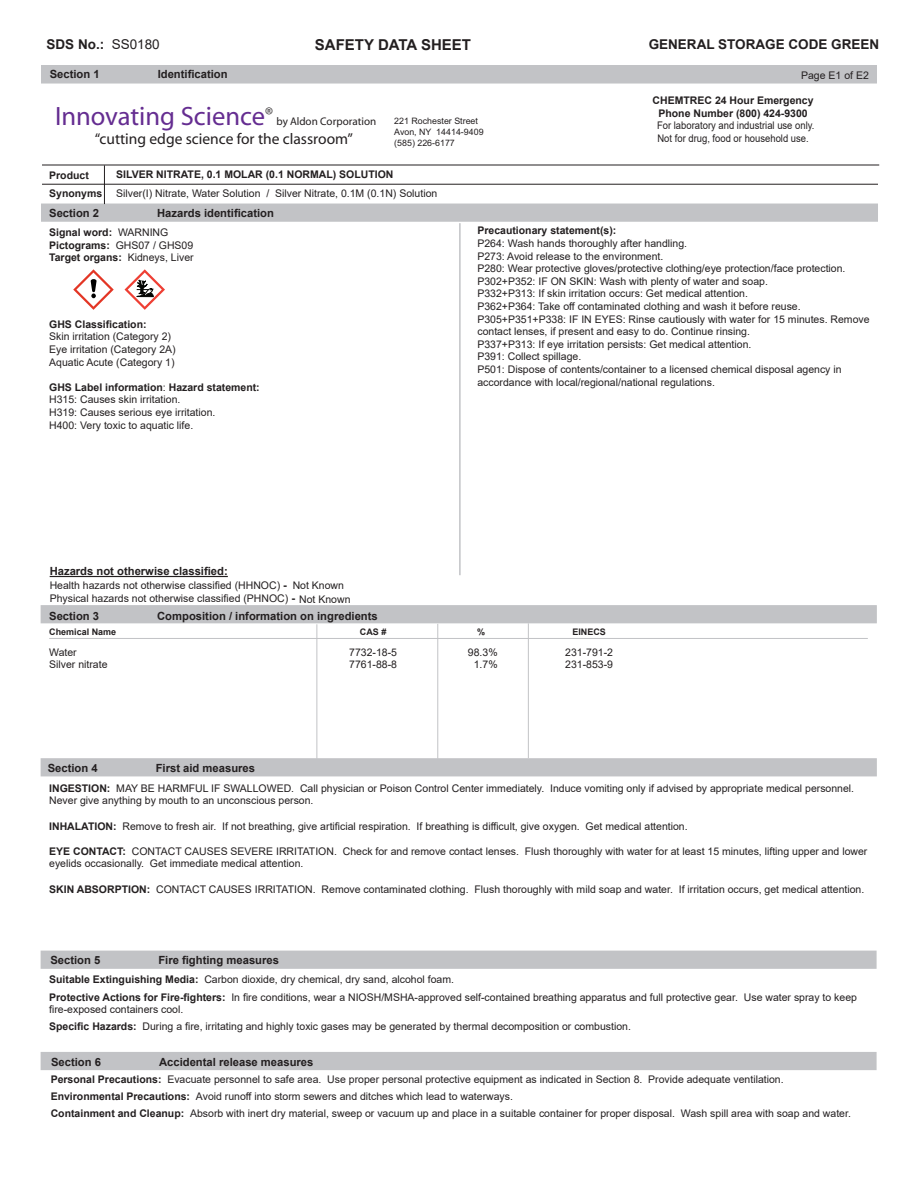
<style>
.page{position:relative;width:918px;height:1188px;background:#fff}
.page>*{position:absolute;margin:0;border:0;box-sizing:border-box;transform-origin:0 0}
.t1{font:26.55px "Myriad";color:#652d91}
.t2{font:15.45px "Myriad";color:#231f20}
.t3{font:700 15px "Arial";color:#231f20}
.t4{font:700 13.5px "Arial";color:#231f20}
.t5{font:700 11.25px "Arial";color:#231f20}
.t6{font:11.1px "Myriad";color:#231f20}
.t7{font:10.5px/12.6px "Arial";color:#231f20}
.t8{font:700 10.5px/12.6px "Arial";color:#231f20;text-align:center}
.t9{font:10.5px/12.6px "Arial";color:#231f20;scale:.9 1}
.t10{font:700 9px "Arial";color:#231f20}
.t11{font:8.85px/10.6px "Arial";color:#231f20}
.s1{font-weight:400}
.s2{font-weight:700}
.s3{font-weight:700;font-size:11.25px}
</style>
<div class="page">
<div style="left:41px;top:951px;width:836px;height:18px;background:#c2c3c6"></div>
<div style="left:41px;top:1052px;width:836px;height:18px;background:#c2c3c6"></div>
<div style="left:41px;top:758px;width:836px;height:18px;background:#c2c3c6;border:2px solid #c2c3c6"></div>
<div style="left:41px;top:204px;width:837px;height:18px;background:#c2c3c6;border:2px solid #c2c3c6"></div>
<div style="left:41px;top:605px;width:836px;height:18px;background:#c2c3c6"></div>
<hr style="left:437px;top:624px;width:1px;height:135px;background:#c2c3c6">
<hr style="left:49px;top:638px;width:819px;height:1px;background:#c2c3c6">
<hr style="left:316px;top:624px;width:1px;height:135px;background:#c2c3c6">
<hr style="left:528px;top:623px;width:1px;height:135px;background:#c2c3c6">
<hr style="left:104px;top:165px;width:1px;height:39px;background:#231f20">
<div style="left:41px;top:65px;width:836px;height:19px;background:#c2c3c6;border:2px solid #c2c3c6"></div>
<hr style="left:42px;top:184px;width:836px;height:1px;background:#231f20">
<hr style="left:42px;top:165px;width:837px;height:1px;background:#231f20">
<hr style="left:459px;top:223px;width:2px;height:352px;background:#c2c3c6">
<hr style="left:50px;top:576px;width:178px;height:1px;background:#231f20">
<svg style="left:73px;top:269px;width:41px;height:41px"></svg>
<svg style="left:125px;top:269px;width:40px;height:41px"></svg>
<p class="t4" style="left:47px;top:35px;width:115px">SDS No.: <span class="s1">SS0180</span></p>
<p class="t4" style="left:649px;top:35px;width:232px">GENERAL STORAGE CODE GREEN</p>
<h3 class="t3" style="left:315px;top:34px;width:158px">SAFETY DATA SHEET</h3>
<p class="t5" style="left:50px;top:66px;width:52px">Section 1</p>
<p class="t5" style="left:158px;top:66px;width:72px">Identification</p>
<p class="t1" style="left:55px;top:103px;width:220px">Innovating Science<sup>®</sup></p>
<p class="t6" style="left:276px;top:116px;width:101px">by Aldon Corporation</p>
<p class="t2" style="left:95px;top:131px;width:260px">“cutting edge science for the classroom”</p>
<p class="t11" style="left:394px;top:116px;width:91px">221 Rochester Street<br>Avon, NY 14414-9409 (585) 226-6177</p>
<p class="t8" style="left:49px;top:169px;width:41px">Product</p>
<p class="t8" style="left:49px;top:187px;width:55px">Synonyms</p>
<p class="t8" style="left:116px;top:168px;width:279px">SILVER NITRATE, 0.1 MOLAR (0.1 NORMAL) SOLUTION</p>
<p class="t7" style="left:116px;top:187px;width:323px">Silver(I) Nitrate, Water Solution / Silver Nitrate, 0.1M (0.1N) Solution</p>
<p class="t5" style="left:49px;top:205px;width:52px">Section 2</p>
<p class="t5" style="left:157px;top:205px;width:118px">Hazards identification</p>
<p class="t7" style="left:801px;top:69px;width:69px">Page E1 of E2</p>
<p class="t8" style="left:653px;top:94px;width:163px">CHEMTREC 24 Hour Emergency<br>Phone Number (800) 424-9300</p>
<p class="t9" style="left:657px;top:119px;width:176px">For laboratory and industrial use only.<br>Not for drug, food or household use.</p>
<p class="t8" style="left:49px;top:226px;width:146px;text-align:left">Signal word: <span class="s1">WARNING<br></span>Pictograms: <span class="s1">GHS07 / GHS09<br></span>Target organs: <span class="s1">Kidneys, Liver</span></p>
<p class="t8" style="left:49px;top:318px;width:99px">GHS Classification:</p>
<p class="t7" style="left:49px;top:330px;width:128px">Skin irritation (Category 2)<br>Eye irritation (Category 2A)<br>Aquatic Acute (Category 1)</p>
<p class="t7" style="left:49px;top:381px;width:212px"><span class="s2">GHS Label information</span>: <span class="s2">Hazard statement:<br></span>H315: Causes skin irritation.<br>H319: Causes serious eye irritation.<br>H400: Very toxic to aquatic life.</p>
<p class="t5" style="left:50px;top:563px;width:180px">Hazards not otherwise classified:</p>
<p class="t7" style="left:50px;top:578px;width:302px;line-height:13.5px">Health hazards not otherwise classified (HHNOC) <span class="s3">-<br></span>Physical hazards not otherwise classified (PHNOC) <span class="s3">-</span> Not Known</p>
<p class="t7" style="left:293px;top:579px;width:53px">Not Known</p>
<p class="t5" style="left:49px;top:608px;width:52px">Section 3</p>
<p class="t5" style="left:157px;top:608px;width:222px">Composition / information on ingredients</p>
<p class="t8" style="left:477px;top:225px;width:140px">Precautionary statement(s):</p>
<p class="t7" style="left:477px;top:237px;width:394px">P264: Wash hands thoroughly after handling.<br>P273: Avoid release to the environment.<br>P280: Wear protective gloves/protective clothing/eye protection/face protection.<br>P302+P352: IF ON SKIN: Wash with plenty of water and soap.<br>P332+P313: If skin irritation occurs: Get medical attention.<br>P362+P364: Take off contaminated clothing and wash it before reuse.<br>P305+P351+P338: IF IN EYES: Rinse cautiously with water for 15 minutes. Remove contact lenses, if present and easy to do. Continue rinsing.<br>P337+P313: If eye irritation persists: Get medical attention.<br>P391: Collect spillage.<br>P501: Dispose of contents/container to a licensed chemical disposal agency in accordance with local/regional/national regulations.</p>
<p class="t10" style="left:49px;top:626px;width:69px">Chemical Name</p>
<p class="t10" style="left:360px;top:626px;width:28px">CAS #</p>
<p class="t10" style="left:477px;top:626px;width:10px">%</p>
<p class="t10" style="left:572px;top:626px;width:35px">EINECS</p>
<p class="t7" style="left:49px;top:646px;width:29px">Water</p>
<p class="t7" style="left:349px;top:646px;width:49px">7732-18-5</p>
<p class="t7" style="left:468px;top:646px;width:31px">98.3%</p>
<p class="t7" style="left:565px;top:646px;width:49px">231-791-2</p>
<p class="t7" style="left:49px;top:658px;width:60px">Silver nitrate</p>
<p class="t7" style="left:349px;top:658px;width:49px">7761-88-8</p>
<p class="t7" style="left:474px;top:658px;width:25px">1.7%</p>
<p class="t7" style="left:565px;top:658px;width:49px">231-853-9</p>
<p class="t5" style="left:48px;top:760px;width:52px">Section 4</p>
<p class="t5" style="left:156px;top:760px;width:101px">First aid measures</p>
<p class="t7" style="left:49px;top:782px;width:807px"><span class="s2">INGESTION:</span> MAY BE HARMFUL IF SWALLOWED. Call physician or Poison Control Center immediately. Induce vomiting only if advised by appropriate medical personnel.<br>Never give anything by mouth to an unconscious person.</p>
<p class="t7" style="left:49px;top:820px;width:640px"><span class="s2">INHALATION:</span> Remove to fresh air. If not breathing, give artificial respiration. If breathing is difficult, give oxygen. Get medical attention.</p>
<p class="t7" style="left:49px;top:845px;width:820px"><span class="s2">EYE CONTACT:</span> CONTACT CAUSES SEVERE IRRITATION. Check for and remove contact lenses. Flush thoroughly with water for at least 15 minutes, lifting upper and lower eyelids occasionally. Get immediate medical attention.</p>
<p class="t7" style="left:49px;top:883px;width:817px"><span class="s2">SKIN ABSORPTION:</span> CONTACT CAUSES IRRITATION. Remove contaminated clothing. Flush thoroughly with mild soap and water. If irritation occurs, get medical attention.</p>
<p class="t5" style="left:50px;top:953px;width:52px">Section 5</p>
<p class="t5" style="left:158px;top:953px;width:122px">Fire fighting measures</p>
<p class="t7" style="left:49px;top:971px;width:809px;line-height:17.1px"><span class="s2">Suitable Extinguishing Media:</span> Carbon dioxide, dry chemical, dry sand, alcohol foam.<br><span class="s2">Protective Actions for Fire-fighters:</span> In fire conditions, wear a NIOSH/MSHA-approved self-contained breathing apparatus and full protective gear. Use water spray to keep</p>
<p class="t7" style="left:49px;top:1001px;width:583px;line-height:17.1px">fire-exposed containers cool.<br><span class="s2">Specific Hazards:</span> During a fire, irritating and highly toxic gases may be generated by thermal decomposition or combustion.</p>
<p class="t5" style="left:51px;top:1054px;width:52px">Section 6</p>
<p class="t5" style="left:159px;top:1054px;width:156px">Accidental release measures</p>
<p class="t7" style="left:51px;top:1071px;width:802px;line-height:17.1px"><span class="s2">Personal Precautions:</span> Evacuate personnel to safe area. Use proper personal protective equipment as indicated in Section 8. Provide adequate ventilation.<br><span class="s2">Environmental Precautions:</span> Avoid runoff into storm sewers and ditches which lead to waterways.<br><span class="s2">Containment and Cleanup:</span> Absorb with inert dry material, sweep or vacuum up and place in a suitable container for proper disposal. Wash spill area with soap and water.</p>
</div>
